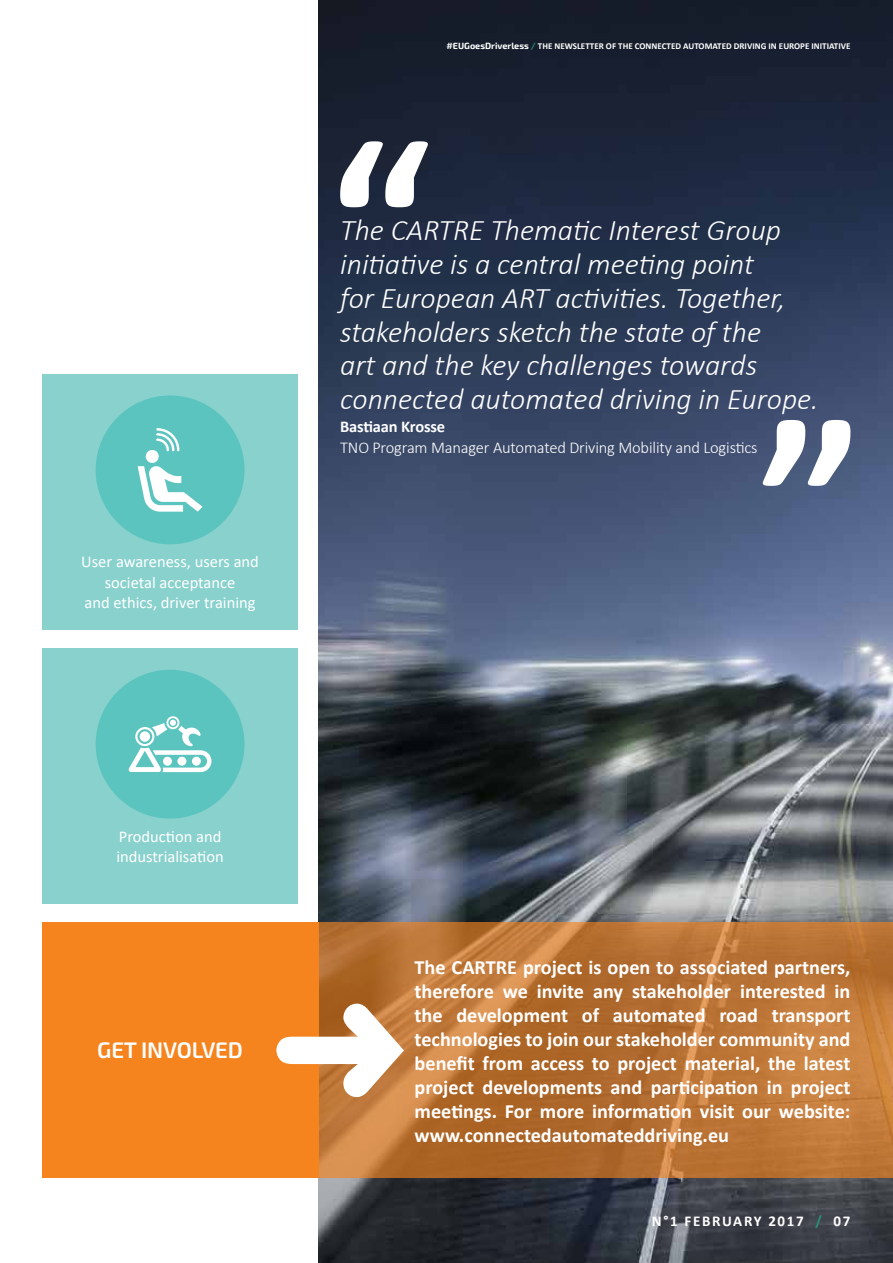
<style>
.page{position:relative;width:893px;height:1263px;background:#fff}
.page>*{position:absolute;margin:0;border:0;box-sizing:border-box;transform-origin:0 0}
.t1{font:italic 300 30px/33.8px "Calibri";color:#fff}
.t2{font:600 22.5px "Exo 2";letter-spacing:-.01em;color:#fff}
.t3{font:700 20.25px/24px "Calibri";color:#fff;text-align:justify}
.t4{font:16.5px/20.2px "Calibri";color:#fff}
.t5{font:300 16.5px "Calibri";letter-spacing:-.01em;color:#fff}
.t6{font:700 16.5px "Calibri";letter-spacing:-.01em;color:#fff}
.t7{font:700 15px "Calibri";letter-spacing:.11em;color:#fff}
.t8{font:700 9px "Calibri";color:#fff}
.s1{font-family:"Exo 2"}
.s2{font-family:"Exo 2";color:#289375}
.s3{color:#289375}
</style>
<div class="page">
<img style="left:319px;top:0;width:574px;height:1263px">
<svg style="left:319px;top:923px;width:574px;height:255px;background:#bb7435"></svg>
<div style="left:43px;top:648px;width:255px;height:256px;background:#88d1cd"></div>
<div style="left:96px;top:670px;width:148px;height:149px;background:#5bc4bf;border-radius:50%"></div>
<svg style="left:128px;top:716px;width:83px;height:56px"></svg>
<div style="left:43px;top:374px;width:255px;height:255px;background:#88d1cd"></div>
<div style="left:96px;top:395px;width:148px;height:149px;background:#5bc4bf;border-radius:50%"></div>
<svg style="left:138px;top:428px;width:65px;height:84px"></svg>
<svg style="left:340px;top:141px;width:88px;height:66px"></svg>
<svg style="left:763px;top:420px;width:87px;height:66px"></svg>
<div style="left:43px;top:923px;width:276px;height:255px;background:#f5841f"></div>
<svg style="left:276px;top:1004px;width:128px;height:93px"></svg>
<p class="t4" style="left:81px;top:551px;width:179px;text-align:center">User awareness, users and societal acceptance<br>and ethics, driver training</p>
<p class="t8" style="left:446px;top:40px;width:405px"><span class="s1">#EUGoesDriverless</span> <span class="s2">/</span> THE NEWSLETTER OF THE CONNECTED AUTOMATED DRIVING IN EUROPE INITIATIVE</p>
<h1 class="t1" style="left:340px;top:213px;width:480px">The CARTRE Thematic Interest Group initiative is a central meeting point<br>for European ART activities. Together, stakeholders sketch the state of the<br>art and the key challenges towards connected automated driving in Europe.</h1>
<p class="t6" style="left:340px;top:415px;width:107px">Bastiaan Krosse</p>
<p class="t5" style="left:340px;top:437px;width:419px">TNO Program Manager Automated Driving Mobility and Logistics</p>
<p class="t4" style="left:116px;top:825px;width:109px">Production and industrialisation</p>
<p class="t2" style="left:97px;top:1037px;width:147px">GET INVOLVED</p>
<p class="t3" style="left:415px;top:955px;width:437px">The CARTRE project is open to associated partners, therefore we invite any stakeholder interested in the development of automated road transport technologies to join our stakeholder community and benefit from access to project material, the latest project developments and participation in project meetings. For more information visit our website: www.connectedautomateddriving.eu</p>
<p class="t7" style="left:652px;top:1210px;width:200px">N°1 FEBRUARY 2017 <span class="s3">/</span> 07</p>
</div>
